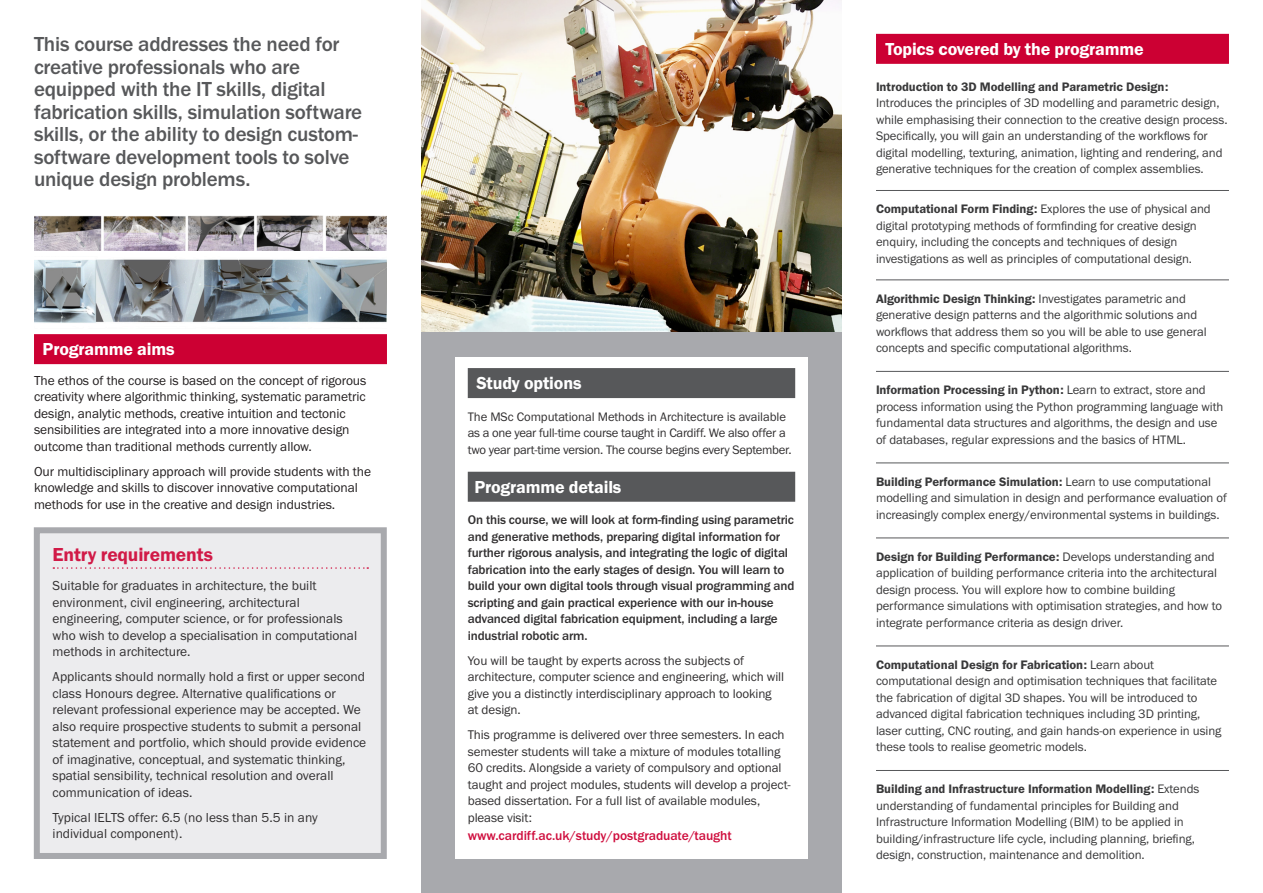
<style>
.page{position:relative;width:1263px;height:893px;background:#fff}
.page>*{position:absolute;margin:0;border:0;box-sizing:border-box;transform-origin:0 0}
.t1{font:500 21px/22.5px "Franklin Gothic URW";letter-spacing:-.01em;color:#57585a}
.t2{font:19.5px "Franklin Gothic URW Dem";letter-spacing:-.01em;color:#d11a47}
.t3{font:18px "Franklin Gothic URW Dem";letter-spacing:-.01em;color:#fff}
.t4{font:13.5px/16.5px "Franklin Gothic URW Boo";color:#312f30}
.t5{font:13.5px/16.5px "Franklin Gothic URW Boo";letter-spacing:-.005em;color:#231f20}
.t6{font:500 13.5px "Franklin Gothic URW";letter-spacing:-.005em;color:#cf0d3d}
.t7{font:13.05px/16.5px "Franklin Gothic URW Boo";letter-spacing:-.005em;color:#312f30}
.t8{font:500 13.05px/16.5px "Franklin Gothic URW";letter-spacing:-.01em;color:#312f30}
.t9{font:12.75px/16.5px "Franklin Gothic URW Boo";letter-spacing:-.005em;color:#383839}
.t10{font:12.75px/16.5px "Franklin Gothic URW Boo";letter-spacing:-.02em;color:#312f30}
.s1{font-family:"Franklin Gothic URW Dem"}
</style>
<div class="page">
<div style="left:421px;top:310px;width:421px;height:583px;background:#a8a9ad"></div>
<div style="left:34px;top:334px;width:353px;height:30px;background:#c03"></div>
<img style="left:421px;top:0;width:421px;height:332px">
<div style="left:37px;top:530px;width:347px;height:326px;background:#ececee"></div>
<svg style="left:53px;top:567px;width:315px;height:2px"></svg>
<div style="left:34px;top:527px;width:353px;height:332px;border:6px solid #a8a9ad"></div>
<div style="left:455px;top:357px;width:353px;height:502px;background:#fff"></div>
<div style="left:468px;top:368px;width:327px;height:30px;background:#57585a"></div>
<div style="left:468px;top:472px;width:327px;height:30px;background:#57585a"></div>
<div style="left:876px;top:34px;width:353px;height:30px;background:#c03"></div>
<hr style="left:876px;top:190px;width:353px;height:1px;background:#57585a">
<hr style="left:876px;top:280px;width:353px;height:1px;background:#57585a">
<hr style="left:876px;top:371px;width:353px;height:1px;background:#57585a">
<hr style="left:876px;top:463px;width:353px;height:1px;background:#57585a">
<hr style="left:876px;top:538px;width:353px;height:1px;background:#57585a">
<hr style="left:876px;top:646px;width:353px;height:1px;background:#57585a">
<hr style="left:876px;top:770px;width:353px;height:1px;background:#57585a">
<img style="left:34px;top:259px;width:353px;height:64px">
<img style="left:34px;top:215px;width:353px;height:36px">
<p class="t1" style="left:34px;top:33px;width:330px">This course addresses the need for creative professionals who are equipped with the IT skills, digital fabrication skills, simulation software skills, or the ability to design custom&shy;software development tools to solve unique design problems.</p>
<p class="t3" style="left:43px;top:338px;width:133px">Programme aims</p>
<p class="t5" style="left:34px;top:372px;width:334px">The ethos of the course is based on the concept of rigorous creativity where algorithmic thinking, systematic parametric design, analytic methods, creative intuition and tectonic sensibilities are integrated into a more innovative design outcome than traditional methods currently allow.</p>
<p class="t5" style="left:34px;top:463px;width:339px">Our multidisciplinary approach will provide students with the knowledge and skills to discover innovative computational methods for use in the creative and design industries.</p>
<p class="t2" style="left:53px;top:542px;width:162px">Entry requirements</p>
<p class="t4" style="left:53px;top:577px;width:306px">Suitable for graduates in architecture, the built environment, civil engineering, architectural engineering, computer science, or for professionals who wish to develop a specialisation in computational methods in architecture.</p>
<p class="t4" style="left:53px;top:668px;width:315px">Applicants should normally hold a first or upper second class Honours degree. Alternative qualifications or relevant professional experience may be accepted. We also require prospective students to submit a personal statement and portfolio, which should provide evidence of imaginative, conceptual, and systematic thinking, spatial sensibility, technical resolution and overall communication of ideas.</p>
<p class="t4" style="left:53px;top:809px;width:266px">Typical IELTS offer: 6.5 (no less than 5.5 in any individual component).</p>
<p class="t3" style="left:476px;top:372px;width:107px">Study options</p>
<p class="t10" style="left:468px;top:408px;width:325px">The MSc Computational Methods in Architecture is available as a one year full-time course taught in Cardiff. We also offer a two year part-time version. The course begins every September.</p>
<p class="t3" style="left:474px;top:476px;width:149px">Programme details</p>
<p class="t8" style="left:468px;top:511px;width:328px">On this course, we will look at form-finding using parametric and generative methods, preparing digital information for further rigorous analysis, and integrating the logic of digital fabrication into the early stages of design. You will learn to build your own digital tools through visual programming and scripting and gain practical experience with our in-house advanced digital fabrication equipment, including a large industrial robotic arm.</p>
<p class="t7" style="left:468px;top:652px;width:318px">You will be taught by experts across the subjects of architecture, computer science and engineering, which will give you a distinctly interdisciplinary approach to looking at design.</p>
<p class="t7" style="left:468px;top:727px;width:324px">This programme is delivered over three semesters. In each semester students will take a mixture of modules totalling 60 credits. Alongside a variety of compulsory and optional taught and project modules, students will develop a project&shy;based dissertation. For a full list of available modules, please visit:</p>
<p class="t6" style="left:468px;top:827px;width:265px">www.cardiff.ac.uk/study/postgraduate/taught</p>
<p class="t3" style="left:885px;top:38px;width:260px">Topics covered by the programme</p>
<p class="t9" style="left:876px;top:78px;width:353px"><span class="s1">Introduction to 3D Modelling and Parametric Design:<br></span>Introduces the principles of 3D modelling and parametric design, while emphasising their connection to the creative design process.<br>Specifically, you will gain an understanding of the workflows for digital modelling, texturing, animation, lighting and rendering, and generative techniques for the creation of complex assemblies.</p>
<p class="t9" style="left:876px;top:200px;width:336px"><span class="s1">Computational Form Finding:</span> Explores the use of physical and digital prototyping methods of formfinding for creative design enquiry, including the concepts and techniques of design investigations as well as principles of computational design.</p>
<p class="t9" style="left:876px;top:290px;width:332px"><span class="s1">Algorithmic Design Thinking:</span> Investigates parametric and generative design patterns and the algorithmic solutions and workflows that address them so you will be able to use general concepts and specific computational algorithms.</p>
<p class="t9" style="left:876px;top:381px;width:349px"><span class="s1">Information Processing in Python:</span> Learn to extract, store and process information using the Python programming language with fundamental data structures and algorithms, the design and use of databases, regular expressions and the basics of HTML.</p>
<p class="t9" style="left:876px;top:473px;width:352px"><span class="s1">Building Performance Simulation:</span> Learn to use computational modelling and simulation in design and performance evaluation of increasingly complex energy/environmental systems in buildings.</p>
<p class="t9" style="left:876px;top:548px;width:347px"><span class="s1">Design for Building Performance:</span> Develops understanding and application of building performance criteria into the architectural design process. You will explore how to combine building performance simulations with optimisation strategies, and how to integrate performance criteria as design driver.</p>
<p class="t9" style="left:876px;top:656px;width:347px"><span class="s1">Computational Design for Fabrication:</span> Learn about computational design and optimisation techniques that facilitate the fabrication of digital 3D shapes. You will be introduced to advanced digital fabrication techniques including 3D printing, laser cutting, CNC routing, and gain hands-on experience in using these tools to realise geometric models.</p>
<p class="t9" style="left:876px;top:780px;width:325px"><span class="s1">Building and Infrastructure Information Modelling:</span> Extends understanding of fundamental principles for Building and Infrastructure Information Modelling (BIM) to be applied in building/infrastructure life cycle, including planning, briefing, design, construction, maintenance and demolition.</p>
</div>
